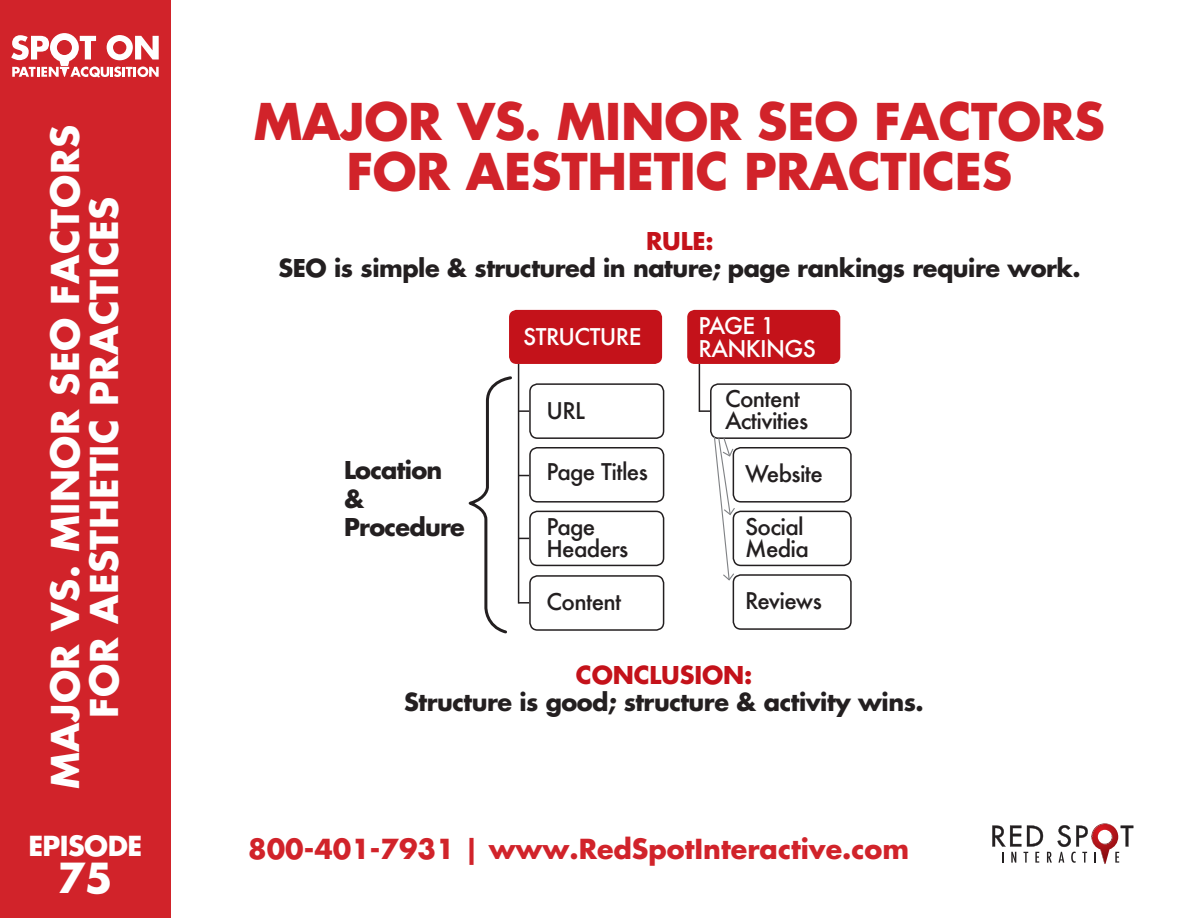
<style>
.page{position:relative;width:1188px;height:918px;background:#fff}
.page>*{position:absolute;margin:0;border:0;box-sizing:border-box;transform-origin:0 0}
.t1{font:700 49.5px/49.5px "Futura";letter-spacing:-.005em;color:#d1232a;text-align:center}
.t2{font:700 40.5px "Futura";color:#fff}
.t3{font:700 37.5px/39px "Futura";letter-spacing:.015em;color:#fff;text-align:center}
.t4{font:700 27px "Futura";color:#d1232a}
.t5{font:700 27px "Futura";letter-spacing:-.02em;color:#fff}
.t6{font:700 24px/27px "Futura";letter-spacing:-.02em;color:#231f20;text-align:center}
.t7{font:500 22.5px/22.5px "Futura";letter-spacing:-.03em;color:#231f20}
.t8{font:500 22.5px/22.5px "Futura";letter-spacing:-.03em;color:#fff}
.s1{color:#c4121a}
</style>
<div class="page">
<div style="left:509px;top:310px;width:153px;height:54px;background:#c4121a;border-radius:8px"></div>
<div style="left:529px;top:383px;width:135px;height:56px;border:2px solid #231f20;border-radius:8px"></div>
<div style="left:710px;top:383px;width:142px;height:56px;border:2px solid #231f20;border-radius:8px"></div>
<div style="left:733px;top:447px;width:119px;height:56px;border:2px solid #231f20;border-radius:8px"></div>
<div style="left:733px;top:511px;width:119px;height:55px;border:2px solid #231f20;border-radius:8px"></div>
<div style="left:733px;top:574px;width:119px;height:56px;border:2px solid #231f20;border-radius:8px"></div>
<div style="left:529px;top:447px;width:135px;height:56px;border:2px solid #231f20;border-radius:8px"></div>
<div style="left:529px;top:511px;width:135px;height:55px;border:2px solid #231f20;border-radius:8px"></div>
<div style="left:529px;top:575px;width:135px;height:56px;border:2px solid #231f20;border-radius:8px"></div>
<div style="left:687px;top:310px;width:153px;height:54px;background:#c4121a;border-radius:8px"></div>
<div style="left:0;top:0;width:171px;height:918px;background:#d1232a"></div>
<svg style="left:11px;top:33px;width:148px;height:44px"></svg>
<svg style="left:992px;top:825px;width:60px;height:38px"></svg>
<svg style="left:1058px;top:823px;width:75px;height:41px"></svg>
<hr style="left:518px;top:364px;width:1px;height:240px;background:#231f20">
<hr style="left:699px;top:364px;width:1px;height:48px;background:#231f20">
<svg style="left:713px;top:435px;width:23px;height:146px"></svg>
<svg style="left:700px;top:410px;width:10px;height:2px"></svg>
<svg style="left:468px;top:375px;width:61px;height:259px"></svg>
<p class="t3" style="left:45px;top:789px;width:666px;rotate:-90deg">MAJOR VS. MINOR SEO FACTORS<br>FOR AESTHETIC PRACTICES</p>
<p class="t5" style="left:28px;top:828px;width:115px">EPISODE</p>
<p class="t2" style="left:58px;top:851px;width:56px">75</p>
<p class="t1" style="left:254px;top:96px;width:853px">MAJOR VS. MINOR SEO FACTORS<br>FOR AESTHETIC PRACTICES</p>
<p class="t6" style="left:279px;top:228px;width:804px"><span class="s1">RULE:<br></span>SEO is simple &amp; structured in nature; page rankings require work.</p>
<p class="t6" style="left:344px;top:456px;width:122px;line-height:28.5px;text-align:left">Location &amp;<br>Procedure</p>
<p class="t8" style="left:523px;top:325px;width:120px">STRUCTURE</p>
<p class="t8" style="left:699px;top:315px;width:119px">PAGE 1<br>RANKINGS</p>
<p class="t7" style="left:546px;top:400px;width:40px">URL</p>
<p class="t7" style="left:546px;top:460px;width:103px">Page Titles</p>
<p class="t7" style="left:546px;top:515px;width:83px">Page<br>Headers</p>
<p class="t7" style="left:546px;top:590px;width:76px">Content</p>
<p class="t7" style="left:725px;top:387px;width:85px">Content<br>Activities</p>
<p class="t7" style="left:745px;top:462px;width:79px">Website</p>
<p class="t7" style="left:745px;top:515px;width:65px">Social<br>Media</p>
<p class="t7" style="left:745px;top:589px;width:78px">Reviews</p>
<p class="t6" style="left:404px;top:661px;width:521px"><span class="s1">CONCLUSION:<br></span>Structure is good; structure &amp; activity wins.</p>
<p class="t4" style="left:248px;top:831px;width:662px">800-401-7931 | www.RedSpotInteractive.com</p>
</div>
